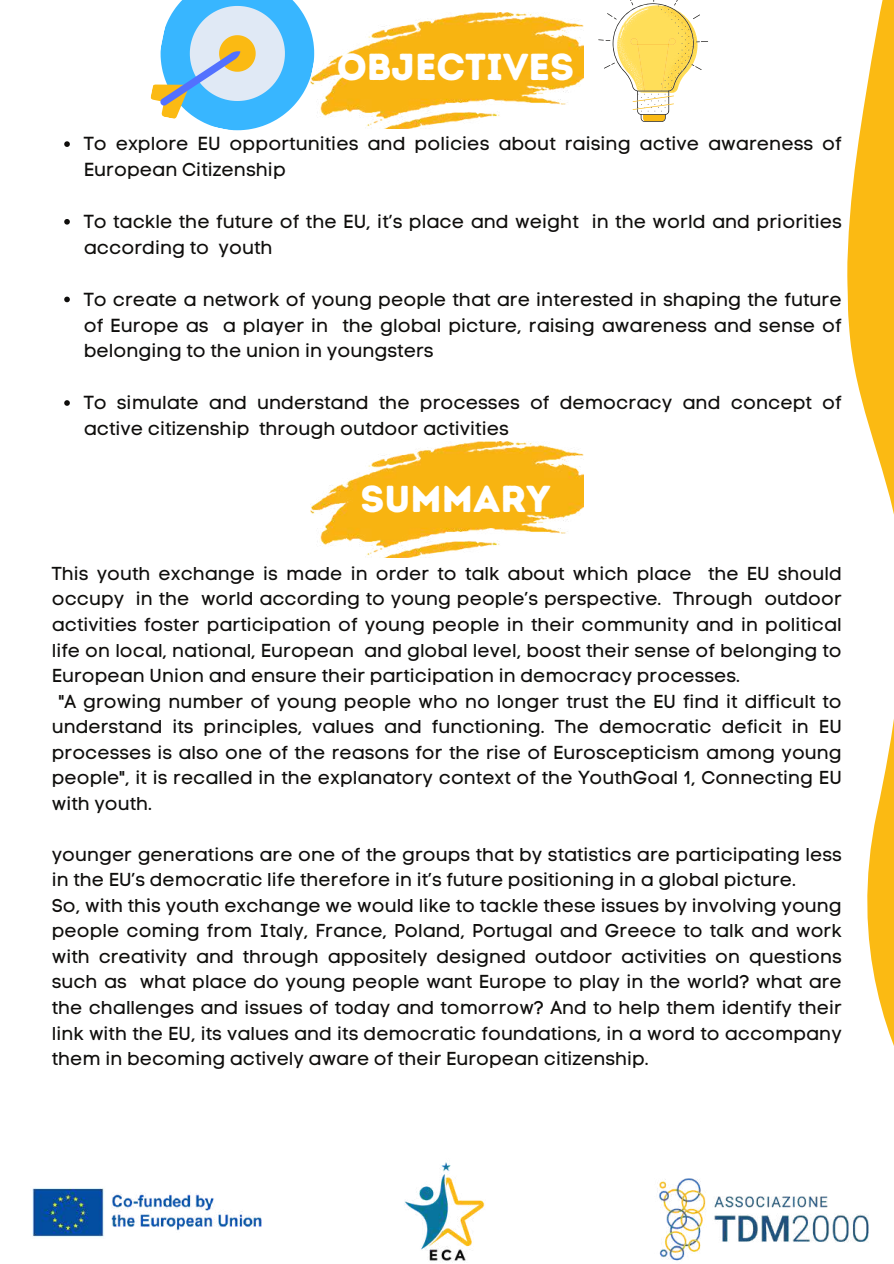
<style>
.page{position:relative;width:894px;height:1264px;background:#fff}
.page>*{position:absolute;margin:0;border:0;box-sizing:border-box;transform-origin:0 0}
.t1{font:37.5px "Intro Rust Base";color:#fff}
.t2{font:18.75px/25.8px "Code Pro Normal LC";color:#0f0e0c}
.t3{font:18.6px/25.5px "Code Pro Normal LC";color:#0f0e0c}
</style>
<div class="page">
<img style="left:659px;top:1178px;width:210px;height:83px">
<img style="left:32px;top:1188px;width:230px;height:49px">
<svg style="left:150px;top:0;width:161px;height:131px"></svg>
<img style="left:311px;top:13px;width:272px;height:115px">
<svg style="left:598px;top:0;width:110px;height:121px"></svg>
<svg style="left:64px;top:141px;width:6px;height:6px"></svg>
<svg style="left:64px;top:219px;width:6px;height:5px"></svg>
<svg style="left:64px;top:296px;width:6px;height:6px"></svg>
<svg style="left:64px;top:400px;width:6px;height:6px"></svg>
<img style="left:311px;top:442px;width:272px;height:115px">
<img style="left:404px;top:1162px;width:81px;height:99px">
<svg style="left:847px;top:0;width:46px;height:1043px"></svg>
<h1 class="t1" style="left:336px;top:44px;width:239px">OBJECTIVES</h1>
<p class="t2" style="left:84px;top:131px;width:759px">To explore EU opportunities and policies about raising active awareness of<br>European Citizenship</p>
<p class="t2" style="left:84px;top:208px;width:759px">To tackle the future of the EU, it’s place and weight in the world and priorities according to youth</p>
<p class="t2" style="left:84px;top:286px;width:759px;text-align:justify">To create a network of young people that are interested in shaping the future of Europe as a player in the global picture, raising awareness and sense of belonging to the union in youngsters</p>
<p class="t2" style="left:84px;top:390px;width:759px">To simulate and understand the processes of democracy and concept of active citizenship through outdoor activities</p>
<h1 class="t1" style="left:360px;top:476px;width:191px">SUMMARY</h1>
<p class="t3" style="left:52px;top:560px;width:791px">This youth exchange is made in order to talk about which place the EU should</p>
<p class="t3" style="left:52px;top:586px;width:791px">occupy in the world according to young people’s perspective. Through outdoor</p>
<p class="t3" style="left:52px;top:611px;width:791px">activities foster participation of young people in their community and in political</p>
<p class="t3" style="left:52px;top:637px;width:791px">life on local, national, European and global level, boost their sense of belonging to</p>
<p class="t3" style="left:52px;top:662px;width:689px">European Union and ensure their participation in democracy processes.</p>
<p class="t3" style="left:59px;top:688px;width:784px">"A growing number of young people who no longer trust the EU find it difficult to</p>
<p class="t3" style="left:52px;top:714px;width:791px">understand its principles, values and functioning. The democratic deficit in EU</p>
<p class="t3" style="left:52px;top:739px;width:791px">processes is also one of the reasons for the rise of Euroscepticism among young</p>
<p class="t3" style="left:52px;top:765px;width:791px">people", it is recalled in the explanatory context of the YouthGoal 1, Connecting EU</p>
<p class="t3" style="left:52px;top:790px;width:102px">with youth.</p>
<p class="t3" style="left:52px;top:841px;width:791px">younger generations are one of the groups that by statistics are participating less in the EU’s democratic life therefore in it’s future positioning in a global picture.<br>So, with this youth exchange we would like to tackle these issues by involving young people coming from Italy, France, Poland, Portugal and Greece to talk and work with creativity and through appositely designed outdoor activities on questions such as what place do young people want Europe to play in the world? what are the challenges and issues of today and tomorrow? And to help them identify their link with the EU, its values and its democratic foundations, in a word to accompany them in becoming actively aware of their European citizenship.</p>
</div>
